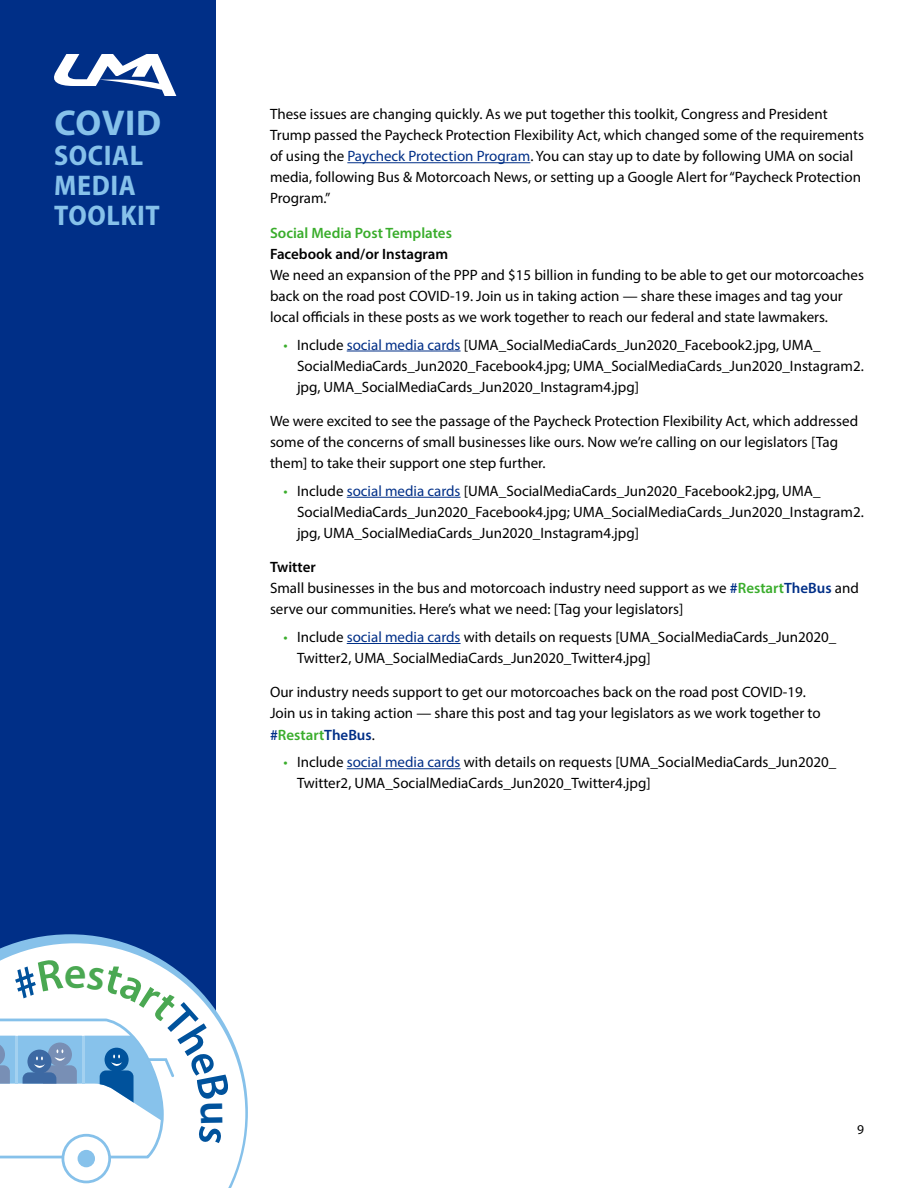
<style>
.page{position:relative;width:918px;height:1188px;background:#fff}
.page>*{position:absolute;margin:0;border:0;box-sizing:border-box;transform-origin:0 0}
.t1{font:700 36px "Myriad Pro";letter-spacing:.015em;color:#86c1ea}
.t2{font:700 semi-condensed 28.5px/30px "Myriad Pro";letter-spacing:.02em;color:#86c1ea}
.t3{font:15px/21px "Myriad Pro";color:#000}
.t4{font:600 15px "Myriad Pro";color:#3aad2c}
.t5{font:600 15px "Myriad Pro";color:#000}
.t6{font:13.5px "Myriad Pro";color:#000}
.s1{color:#002f87}
.s2{color:#3aad2c}
.s3{font-weight:600}
.s4{font-weight:600;color:#002f87}
.s5{font-weight:600;color:#3aad2c}
</style>
<div class="page">
<div style="left:0;top:0;width:216px;height:1188px;background:#002f87"></div>
<svg style="left:15px;top:934px;width:233px;height:210px"></svg>
<svg style="left:0;top:943px;width:245px;height:245px;fill:#fff"></svg>
<svg style="left:54px;top:54px;width:122px;height:42px"></svg>
<hr style="left:347px;top:162px;width:183px;height:1px;background:#002f87">
<hr style="left:347px;top:351px;width:114px;height:1px;background:#002f87">
<hr style="left:347px;top:497px;width:114px;height:1px;background:#002f87">
<hr style="left:347px;top:643px;width:114px;height:1px;background:#002f87">
<hr style="left:347px;top:768px;width:114px;height:1px;background:#002f87">
<svg style="left:0;top:958px;width:230px;height:225px;background:#dce8f4"></svg>
<h1 class="t1" style="left:54px;top:99px;width:108px">COVID</h1>
<h2 class="t2" style="left:54px;top:141px;width:107px">SOCIAL<br>MEDIA<br>TOOLKIT</h2>
<p class="t3" style="left:270px;top:103px;width:596px">These issues are changing quickly. As we put together this toolkit, Congress and President Trump passed the Paycheck Protection Flexibility Act, which changed some of the requirements of using the <span class="s1">Paycheck Protection Program</span>. You can stay up to date by following UMA on social media, following Bus &amp; Motorcoach News, or setting up a Google Alert for “Paycheck Protection Program.”</p>
<p class="t4" style="left:270px;top:223px;width:183px">Social Media Post Templates</p>
<p class="t5" style="left:270px;top:244px;width:180px">Facebook and/or Instagram</p>
<p class="t3" style="left:270px;top:264px;width:595px">We need an expansion of the PPP and $15 billion in funding to be able to get our motorcoaches back on the road post COVID-19. Join us in taking action — share these images and tag your local officials in these posts as we work together to reach our federal and state lawmakers.</p>
<p class="t3" style="left:297px;top:334px;width:568px;text-indent:-14px"><span class="s2">•</span> Include <span class="s1">social media cards</span> [UMA_SocialMediaCards_Jun2020_Facebook2.jpg, UMA_<br>SocialMediaCards_Jun2020_Facebook4.jpg; UMA_SocialMediaCards_Jun2020_Instagram2. jpg, UMA_SocialMediaCards_Jun2020_Instagram4.jpg]</p>
<p class="t3" style="left:270px;top:410px;width:590px">We were excited to see the passage of the Paycheck Protection Flexibility Act, which addressed some of the concerns of small businesses like ours. Now we’re calling on our legislators [Tag them] to take their support one step further.</p>
<p class="t3" style="left:297px;top:480px;width:568px;text-indent:-14px"><span class="s2">•</span> Include <span class="s1">social media cards</span> [UMA_SocialMediaCards_Jun2020_Facebook2.jpg, UMA_<br>SocialMediaCards_Jun2020_Facebook4.jpg; UMA_SocialMediaCards_Jun2020_Instagram2. jpg, UMA_SocialMediaCards_Jun2020_Instagram4.jpg]</p>
<p class="t3" style="left:270px;top:556px;width:590px"><span class="s3">Twitter<br></span>Small businesses in the bus and motorcoach industry need support as we <span class="s4">#</span><span class="s5">Restart</span><span class="s4">TheBus</span> and serve our communities. Here’s what we need: [Tag your legislators]</p>
<p class="t3" style="left:297px;top:626px;width:541px;text-indent:-14px"><span class="s2">•</span> Include <span class="s1">social media cards</span> with details on requests [UMA_SocialMediaCards_Jun2020_<br>Twitter2, UMA_SocialMediaCards_Jun2020_Twitter4.jpg]</p>
<p class="t3" style="left:270px;top:682px;width:552px">Our industry needs support to get our motorcoaches back on the road post COVID-19.<br>Join us in taking action — share this post and tag your legislators as we work together to <span class="s4">#</span><span class="s5">Restart</span><span class="s4">TheBus</span>.</p>
<p class="t3" style="left:297px;top:751px;width:541px;text-indent:-14px"><span class="s2">•</span> Include <span class="s1">social media cards</span> with details on requests [UMA_SocialMediaCards_Jun2020_<br>Twitter2, UMA_SocialMediaCards_Jun2020_Twitter4.jpg]</p>
<p class="t6" style="left:857px;top:1122px;width:8px">9</p>
</div>
